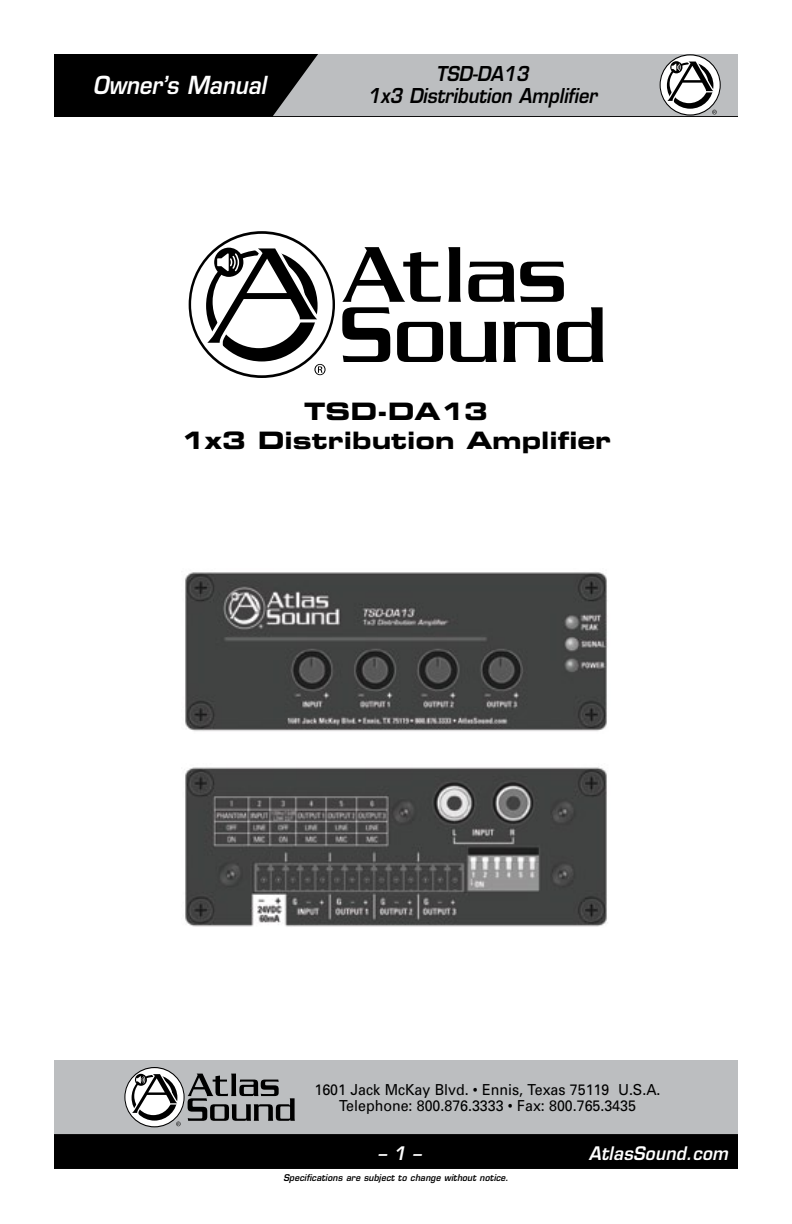
<style>
.page{position:relative;width:792px;height:1224px;background:#fff}
.page>*{position:absolute;margin:0;border:0;box-sizing:border-box;transform-origin:0 0}
.t1{font:italic 600 24.2px "Eurostile LT Std";color:#fff;scale:.9 1}
.t2{font:24px/28.8px "Eurostile LT Std Bold Ex 2";color:#000;text-align:center}
.t3{font:italic 600 20px/22px "Eurostile LT Std";color:#000;text-align:center;scale:.9 1}
.t4{font:italic 600 18.2px "Eurostile LT Std";letter-spacing:.015em;color:#fff;scale:.94 1}
.t5{font:15.2px/16.6px "Univers";color:#000;text-align:center;scale:.94 1}
.t6{font:italic 600 9px "Eurostile LT Std";letter-spacing:.015em;color:#000;scale:.94 1}
</style>
<div class="page">
<div style="left:54px;top:54px;width:684px;height:62px;background:#000"></div>
<svg style="left:273px;top:54px;width:465px;height:62px;background:#b0b2b4"></svg>
<div style="left:54px;top:1060px;width:684px;height:109px;background:#bcbec0"></div>
<div style="left:54px;top:1134px;width:684px;height:35px;background:#000"></div>
<svg style="left:188px;top:1074px;width:107px;height:47px"></svg>
<svg style="left:124px;top:1067px;width:61px;height:60px"></svg>
<svg style="left:125px;top:1068px;width:59px;height:58px"></svg>
<svg style="left:131px;top:1073px;width:50px;height:53px;background:#a4a4a4"></svg>
<svg style="left:342px;top:247px;width:261px;height:115px"></svg>
<svg style="left:189px;top:231px;width:146px;height:147px"></svg>
<div style="left:191px;top:234px;width:142px;height:141px;background:#fff;border-radius:50%"></div>
<svg style="left:204px;top:245px;width:122px;height:130px"></svg>
<img style="left:185px;top:767px;width:422px;height:160px">
<img style="left:185px;top:572px;width:422px;height:159px">
<h1 class="t1" style="left:93px;top:70px;width:194px">Owner’s Manual</h1>
<h3 class="t3" style="left:368px;top:63px;width:256px">TSD-DA13<br>1x3 Distribution Amplifier</h3>
<h2 class="t2" style="left:181px;top:397px;width:432px">TSD-DA13<br>1x3 Distribution Amplifier</h2>
<p class="t5" style="left:314px;top:1081px;width:370px">1601 Jack McKay Blvd. • Ennis, Texas 75119 U.S.A.<br>Telephone: 800.876.3333 • Fax: 800.765.3435</p>
<p class="t4" style="left:378px;top:1142px;width:47px">– 1 –</p>
<p class="t6" style="left:283px;top:1172px;width:241px">Specifications are subject to change without notice.</p>
<p class="t4" style="left:589px;top:1142px;width:150px">AtlasSound.com</p>
</div>
